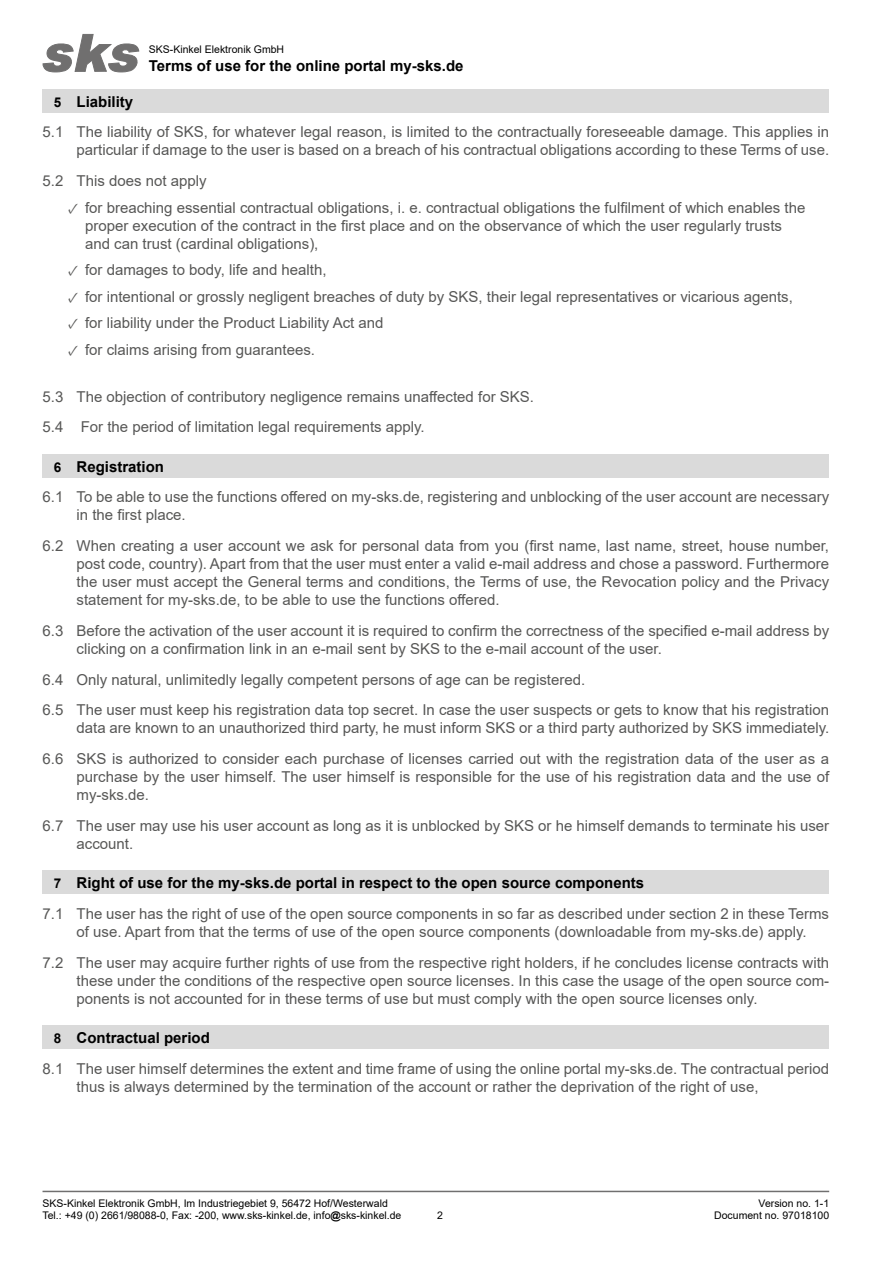
<style>
.page{position:relative;width:893px;height:1263px;background:#fff}
.page>*{position:absolute;margin:0;border:0;box-sizing:border-box;transform-origin:0 0}
.Absatz_unter_Ü1{font:15px/18px "Arial";color:#575756}
.t1{font:700 15px "Arial";color:#000}
.t2{font:10.5px/12.6px "Arial";color:#000}
.s1{font-size:13.5px}
.s2{font-family:"Minion Pro"}
.s3{font-weight:700}
</style>
<div class="page">
<svg style="left:43px;top:34px;width:96px;height:38px"></svg>
<hr style="left:43px;top:1191px;width:786px;height:1px;background:#706f6f">
<div style="left:43px;top:89px;width:786px;height:23px;background:#dadada"></div>
<div style="left:43px;top:454px;width:786px;height:23px;background:#dadada"></div>
<div style="left:43px;top:871px;width:786px;height:23px;background:#dadada"></div>
<div style="left:43px;top:1026px;width:786px;height:23px;background:#dadada"></div>
<p class="t2" style="left:149px;top:43px;width:137px">SKS-Kinkel Elektronik GmbH</p>
<p class="t1" style="left:149px;top:55px;width:316px">Terms of use for the online portal my-sks.de</p>
<p class="t1" style="left:54px;top:91px;width:81px"><span class="s1">5</span> Liability</p>
<p class="Absatz_unter_Ü1" style="left:43px;top:123px;width:788px;text-align:right">5.1 The liability of SKS, for whatever legal reason, is limited to the contractually foreseeable damage. This applies in particular if damage to the user is based on a breach of his contractual obligations according to these Terms of use.</p>
<p class="Absatz_unter_Ü1" style="left:43px;top:172px;width:166px">5.2 This does not apply</p>
<p class="Absatz_unter_Ü1" style="left:85px;top:198px;width:722px;text-indent:-17px"><span class="s2">✓</span> for breaching essential contractual obligations, i. e. contractual obligations the fulfilment of which enables the proper execution of the contract in the first place and on the observance of which the user regularly trusts and can trust (cardinal obligations),</p>
<p class="Absatz_unter_Ü1" style="left:68px;top:261px;width:260px"><span class="s2">✓</span> for damages to body, life and health,</p>
<p class="Absatz_unter_Ü1" style="left:68px;top:287px;width:726px"><span class="s2">✓</span> for intentional or grossly negligent breaches of duty by SKS, their legal representatives or vicarious agents,</p>
<p class="Absatz_unter_Ü1" style="left:68px;top:314px;width:317px"><span class="s2">✓</span> for liability under the Product Liability Act and</p>
<p class="Absatz_unter_Ü1" style="left:68px;top:340px;width:249px"><span class="s2">✓</span> for claims arising from guarantees.</p>
<p class="Absatz_unter_Ü1" style="left:43px;top:387px;width:493px">5.3 The objection of contributory negligence remains unaffected for SKS.</p>
<p class="Absatz_unter_Ü1" style="left:43px;top:418px;width:384px">5.4 For the period of limitation legal requirements apply.</p>
<p class="t1" style="left:54px;top:456px;width:112px"><span class="s1">6</span> Registration</p>
<p class="Absatz_unter_Ü1" style="left:77px;top:488px;width:754px;text-indent:-34px">6.1 To be able to use the functions offered on my-sks.de, registering and unblocking of the user account are necessary in the first place.</p>
<p class="Absatz_unter_Ü1" style="left:77px;top:537px;width:754px;text-align:justify;text-indent:-34px">6.2 When creating a user account we ask for personal data from you (first name, last name, street, house number, post code, country). Apart from that the user must enter a valid e-mail address and chose a password. Furthermore the user must accept the General terms and conditions, the Terms of use, the Revocation policy and the Privacy statement for my-sks.de, to be able to use the functions offered.</p>
<p class="Absatz_unter_Ü1" style="left:77px;top:621px;width:754px;text-indent:-34px">6.3 Before the activation of the user account it is required to confirm the correctness of the specified e-mail address by clicking on a confirmation link in an e-mail sent by SKS to the e-mail account of the user.</p>
<p class="Absatz_unter_Ü1" style="left:43px;top:670px;width:544px">6.4 Only natural, unlimitedly legally competent persons of age can be registered.</p>
<p class="Absatz_unter_Ü1" style="left:43px;top:701px;width:788px;text-align:right">6.5 The user must keep his registration data top secret. In case the user suspects or gets to know that his registration data are known to an unauthorized third party, he must inform SKS or a third party authorized by SKS immediately.</p>
<p class="Absatz_unter_Ü1" style="left:77px;top:750px;width:754px;text-align:justify;text-indent:-34px">6.6 SKS is authorized to consider each purchase of licenses carried out with the registration data of the user as a purchase by the user himself. The user himself is responsible for the use of his registration data and the use of my-sks.de.</p>
<p class="Absatz_unter_Ü1" style="left:77px;top:817px;width:754px;text-indent:-34px">6.7 The user may use his user account as long as it is unblocked by SKS or he himself demands to terminate his user account.</p>
<p class="t1" style="left:54px;top:872px;width:592px"><span class="s1">7</span> Right of use for the my-sks.de portal in respect to the open source components</p>
<p class="Absatz_unter_Ü1" style="left:77px;top:905px;width:754px;text-indent:-34px">7.1 The user has the right of use of the open source components in so far as described under section 2 in these Terms of use. Apart from that the terms of use of the open source components (downloadable from my-sks.de) apply.</p>
<p class="Absatz_unter_Ü1" style="left:77px;top:953px;width:754px;text-align:justify;text-indent:-34px">7.2 The user may acquire further rights of use from the respective right holders, if he concludes license contracts with these under the conditions of the respective open source licenses. In this case the usage of the open source com&shy;ponents is not accounted for in these terms of use but must comply with the open source licenses only.</p>
<p class="t1" style="left:54px;top:1027px;width:158px"><span class="s1">8</span> Contractual period</p>
<p class="Absatz_unter_Ü1" style="left:77px;top:1059px;width:754px;text-indent:-34px">8.1 The user himself determines the extent and time frame of using the online portal my-sks.de. The contractual period thus is always determined by the termination of the account or rather the deprivation of the right of use,</p>
<p class="t2" style="left:43px;top:1197px;width:360px">SKS-Kinkel Elektronik GmbH, Im Industriegebiet 9, 56472 Hof/Westerwald<br>Tel.: +49 (0) 2661/98088-0, Fax: -200, www.sks-kinkel.de, info<span class="s3">@</span>sks-kinkel.de</p>
<p class="t2" style="left:759px;top:1197px;width:72px">Version no. 1-1</p>
<p class="t2" style="left:437px;top:1209px;width:7px">2</p>
<p class="t2" style="left:714px;top:1209px;width:116px">Document no. 97018100</p>
</div>
